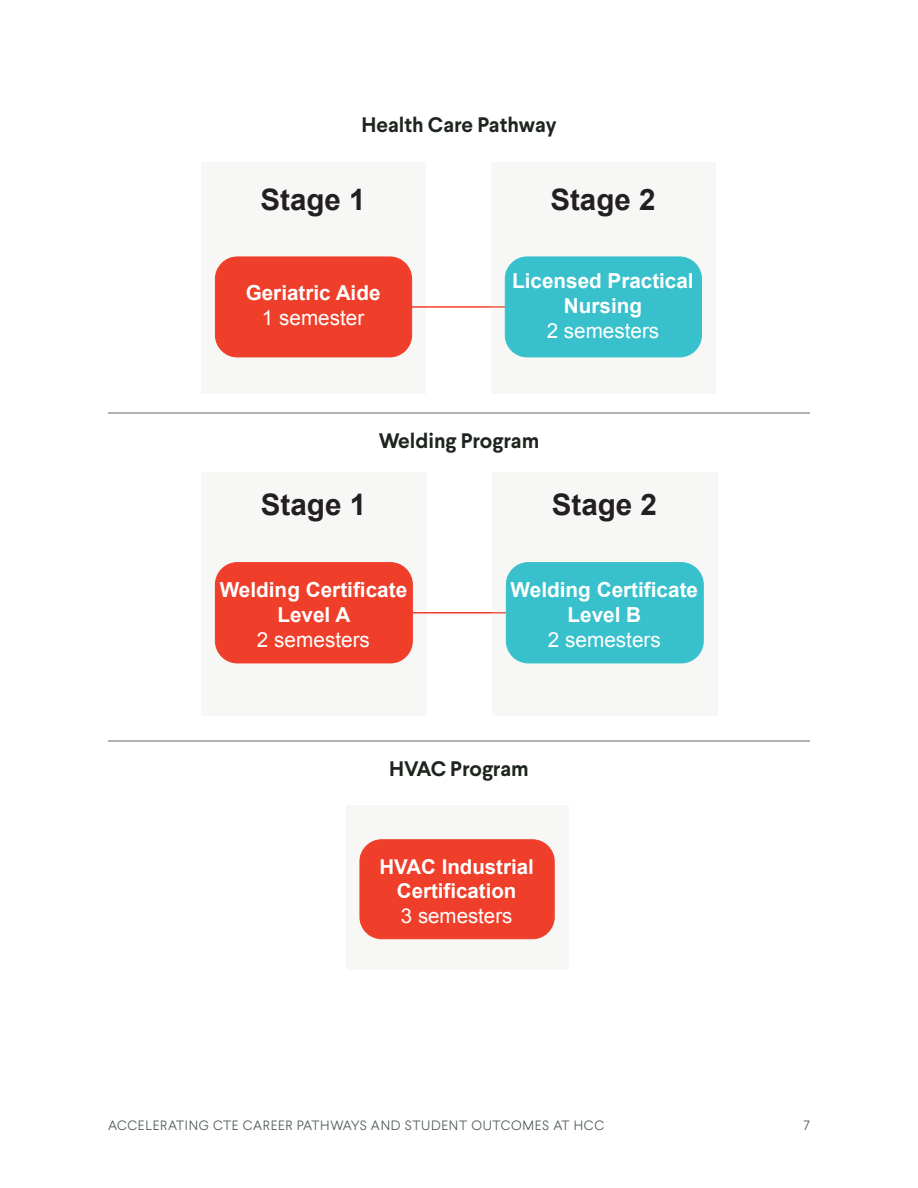
<style>
.page{position:relative;width:918px;height:1188px;background:#fff}
.page>*{position:absolute;margin:0;border:0;box-sizing:border-box;transform-origin:0 0}
.t1{font:700 29.7px "Arial";color:#231f20}
.t2{font:700 29.55px "Arial";color:#231f20}
.t3{font:700 21px "Larsseit";color:#1e251e}
.t4{font:700 20.7px/24.9px "Arial";color:#fff;text-align:center}
.t5{font:700 20.4px/24.6px "Arial";color:#fff;text-align:center}
.t6{font:300 13.5px "Larsseit";letter-spacing:.05em;color:#4e5758}
.s1{font-weight:400}
</style>
<div class="page">
<div style="left:201px;top:473px;width:226px;height:242px;background:#f7f7f6"></div>
<hr style="left:413px;top:612px;width:93px;height:2px;background:#ef3e29">
<div style="left:215px;top:563px;width:197px;height:100px;background:#ef3e29;border-radius:22px"></div>
<div style="left:215px;top:562px;width:198px;height:101px;border:1px solid #ef3e29;border-radius:22px"></div>
<div style="left:492px;top:473px;width:225px;height:242px;background:#f7f7f6"></div>
<div style="left:506px;top:563px;width:197px;height:100px;background:#38c1cc;border-radius:22px"></div>
<div style="left:506px;top:562px;width:198px;height:101px;border:1px solid #38c1cc;border-radius:22px"></div>
<div style="left:346px;top:806px;width:222px;height:163px;background:#f7f7f6"></div>
<div style="left:360px;top:840px;width:194px;height:99px;background:#ef3e29;border-radius:22px"></div>
<div style="left:360px;top:839px;width:195px;height:100px;border:1px solid #ef3e29;border-radius:22px"></div>
<div style="left:201px;top:163px;width:225px;height:230px;background:#f7f7f6"></div>
<hr style="left:412px;top:306px;width:93px;height:2px;background:#ef3e29">
<div style="left:215px;top:257px;width:197px;height:100px;background:#ef3e29;border-radius:22px"></div>
<div style="left:215px;top:257px;width:197px;height:100px;border:1px solid #ef3e29;border-radius:22px"></div>
<div style="left:491px;top:163px;width:225px;height:230px;background:#f7f7f6"></div>
<div style="left:505px;top:257px;width:196px;height:100px;background:#38c1cc;border-radius:22px"></div>
<div style="left:505px;top:257px;width:197px;height:100px;border:1px solid #38c1cc;border-radius:22px"></div>
<hr style="left:108px;top:412px;width:702px;height:1px;background:#231f20">
<hr style="left:108px;top:741px;width:702px;height:1px;background:#231f20">
<p class="t3" style="left:361px;top:111px;width:197px">Health Care Pathway</p>
<p class="t2" style="left:261px;top:180px;width:107px">Stage 1</p>
<p class="t4" style="left:246px;top:281px;width:136px">Geriatric Aide<br><span class="s1">1 semester</span></p>
<p class="t2" style="left:550px;top:180px;width:107px">Stage 2</p>
<p class="t4" style="left:512px;top:269px;width:183px">Licensed Practical<br>Nursing<br><span class="s1">2 semesters</span></p>
<p class="t1" style="left:261px;top:485px;width:107px">Stage 1</p>
<p class="t3" style="left:379px;top:426px;width:162px">Welding Program</p>
<p class="t1" style="left:552px;top:485px;width:107px">Stage 2</p>
<p class="t4" style="left:220px;top:578px;width:189px">Welding Certificate<br>Level A<br><span class="s1">2 semesters</span></p>
<p class="t4" style="left:511px;top:578px;width:189px">Welding Certificate<br>Level B<br><span class="s1">2 semesters</span></p>
<p class="t3" style="left:389px;top:754px;width:141px">HVAC Program</p>
<p class="t5" style="left:380px;top:855px;width:156px">HVAC Industrial<br>Certification<br><span class="s1">3 semesters</span></p>
<p class="t6" style="left:108px;top:1117px;width:498px">ACCELERATING CTE CAREER PATHWAYS AND STUDENT OUTCOMES AT HCC</p>
<p class="t6" style="left:804px;top:1117px;width:8px">7</p>
</div>
